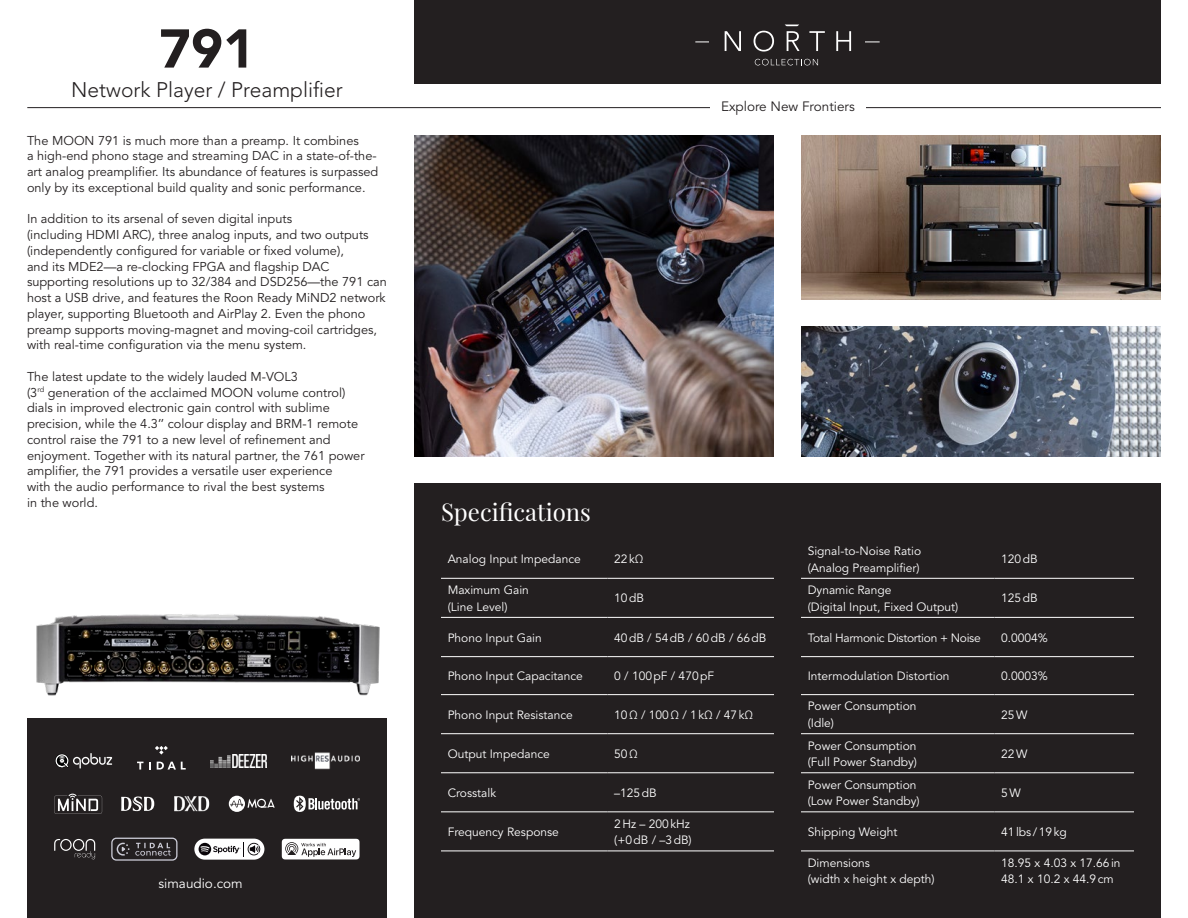
<style>
.page{position:relative;width:1188px;height:918px;background:#fff}
.page>*{position:absolute;margin:0;border:0;box-sizing:border-box;transform-origin:0 0}
.t1{font:900 54px "Avenir LT Std";color:#231f20}
.t2{font:24px "Playfair Display";color:#fff}
.t3{font:300 21px "Avenir LT Std";color:#231f20}
.t4{font:13.5px "Avenir LT Std";color:#231f20}
.t5{font:13.5px "Avenir LT Std";color:#fff}
._1st_Paragraph{font:12.75px/15.8px "Avenir LT Std";color:#231f20}
.t6{font:12px/16.5px "Avenir LT Std";color:#fff}
.t7{font:12px "Avenir LT Std";letter-spacing:-.025em;color:#fff}
</style>
<div class="page">
<div style="left:414px;top:0;width:747px;height:84px;background:#231f20"></div>
<hr style="left:27px;top:107px;width:1134px;height:1px;background:#231f20">
<hr style="left:695px;top:42px;width:185px;height:1px;background:#fff">
<div style="left:710px;top:18px;width:155px;height:54px;background:#231f20"></div>
<svg style="left:725px;top:31px;width:16px;height:20px"></svg>
<svg style="left:754px;top:31px;width:20px;height:21px"></svg>
<svg style="left:809px;top:31px;width:16px;height:20px"></svg>
<svg style="left:836px;top:31px;width:15px;height:20px"></svg>
<svg style="left:755px;top:59px;width:63px;height:6px"></svg>
<svg style="left:785px;top:25px;width:15px;height:26px"></svg>
<div style="left:710px;top:98px;width:156px;height:13px;background:#fff"></div>
<img style="left:414px;top:135px;width:360px;height:322px">
<img style="left:801px;top:135px;width:360px;height:164px">
<img style="left:801px;top:326px;width:360px;height:131px">
<div style="left:27px;top:719px;width:360px;height:199px;background:#231f20"></div>
<div style="left:414px;top:484px;width:747px;height:434px;background:#231f20"></div>
<img style="left:36px;top:614px;width:344px;height:82px">
<svg style="left:281px;top:838px;width:79px;height:22px;background:#cdcccd"></svg>
<svg style="left:54px;top:839px;width:41px;height:20px"></svg>
<div style="left:194px;top:839px;width:70px;height:21px;background:#fff;border-radius:11px"></div>
<svg style="left:199px;top:842px;width:61px;height:14px"></svg>
<div style="left:111px;top:838px;width:66px;height:23px;border:1px solid #ceced9;border-radius:4px"></div>
<svg style="left:117px;top:843px;width:54px;height:13px"></svg>
<svg style="left:229px;top:796px;width:46px;height:16px"></svg>
<svg style="left:121px;top:797px;width:33px;height:14px"></svg>
<img style="left:174px;top:797px;width:36px;height:14px">
<svg style="left:294px;top:796px;width:66px;height:16px"></svg>
<svg style="left:54px;top:794px;width:48px;height:20px"></svg>
<svg style="left:155px;top:746px;width:13px;height:9px"></svg>
<svg style="left:137px;top:762px;width:6px;height:8px"></svg>
<svg style="left:149px;top:762px;width:2px;height:8px"></svg>
<svg style="left:157px;top:762px;width:29px;height:8px"></svg>
<img style="left:211px;top:755px;width:56px;height:12px">
<svg style="left:55px;top:753px;width:57px;height:16px"></svg>
<img style="left:292px;top:752px;width:68px;height:18px">
<hr style="left:441px;top:578px;width:167px;height:1px;background:#fff">
<hr style="left:608px;top:578px;width:166px;height:1px;background:#fff">
<hr style="left:801px;top:578px;width:193px;height:1px;background:#fff">
<hr style="left:994px;top:578px;width:140px;height:1px;background:#fff">
<hr style="left:441px;top:617px;width:167px;height:1px;background:#fff">
<hr style="left:608px;top:617px;width:166px;height:1px;background:#fff">
<hr style="left:801px;top:617px;width:193px;height:1px;background:#fff">
<hr style="left:994px;top:617px;width:140px;height:1px;background:#fff">
<hr style="left:441px;top:656px;width:167px;height:1px;background:#fff">
<hr style="left:608px;top:656px;width:166px;height:1px;background:#fff">
<hr style="left:801px;top:656px;width:193px;height:1px;background:#fff">
<hr style="left:994px;top:656px;width:140px;height:1px;background:#fff">
<hr style="left:441px;top:694px;width:167px;height:1px;background:#fff">
<hr style="left:608px;top:694px;width:166px;height:1px;background:#fff">
<hr style="left:801px;top:694px;width:193px;height:1px;background:#fff">
<hr style="left:994px;top:694px;width:140px;height:1px;background:#fff">
<hr style="left:441px;top:733px;width:167px;height:1px;background:#fff">
<hr style="left:608px;top:733px;width:166px;height:1px;background:#fff">
<hr style="left:801px;top:733px;width:193px;height:1px;background:#fff">
<hr style="left:994px;top:733px;width:140px;height:1px;background:#fff">
<hr style="left:441px;top:773px;width:167px;height:1px;background:#fff">
<hr style="left:608px;top:773px;width:166px;height:1px;background:#fff">
<hr style="left:801px;top:773px;width:193px;height:1px;background:#fff">
<hr style="left:994px;top:773px;width:140px;height:1px;background:#fff">
<hr style="left:441px;top:812px;width:167px;height:1px;background:#fff">
<hr style="left:608px;top:812px;width:166px;height:1px;background:#fff">
<hr style="left:801px;top:812px;width:193px;height:1px;background:#fff">
<hr style="left:994px;top:812px;width:140px;height:1px;background:#fff">
<hr style="left:441px;top:851px;width:167px;height:1px;background:#fff">
<hr style="left:608px;top:851px;width:166px;height:1px;background:#fff">
<hr style="left:801px;top:851px;width:193px;height:1px;background:#fff">
<hr style="left:994px;top:851px;width:140px;height:1px;background:#fff">
<p class="t1" style="left:159px;top:16px;width:97px">791</p>
<p class="t3" style="left:71px;top:77px;width:273px">Network Player / Preamplifier</p>
<p class="_1st_Paragraph" style="left:27px;top:133px;width:353px">The MOON 791 is much more than a preamp. It combines<br>a high-end phono stage and streaming DAC in a state-of-the&shy;art analog preamplifier. Its abundance of features is surpassed only by its exceptional build quality and sonic performance.</p>
<p class="_1st_Paragraph" style="left:27px;top:211px;width:361px">In addition to its arsenal of seven digital inputs<br>(including HDMI ARC), three analog inputs, and two outputs (independently configured for variable or fixed volume),<br>and its MDE2—a re-clocking FPGA and flagship DAC supporting resolutions up to 32/384 and DSD256—the 791 can host a USB drive, and features the Roon Ready MiND2 network player, supporting Bluetooth and AirPlay 2. Even the phono preamp supports moving-magnet and moving-coil cartridges, with real-time configuration via the menu system.</p>
<p class="_1st_Paragraph" style="left:27px;top:369px;width:339px">The latest update to the widely lauded M-VOL3<br>(3<sup>rd</sup> generation of the acclaimed MOON volume control) dials in improved electronic gain control with sublime precision, while the 4.3’’ colour display and BRM-1 remote control raise the 791 to a new level of refinement and enjoyment. Together with its natural partner, the 761 power amplifier, the 791 provides a versatile user experience<br>with the audio performance to rival the best systems<br>in the world.</p>
<p class="t5" style="left:159px;top:875px;width:86px">simaudio.com</p>
<p class="t4" style="left:721px;top:99px;width:135px">Explore New Frontiers</p>
<p class="t2" style="left:441px;top:493px;width:151px">Specifications</p>
<p class="t6" style="left:448px;top:551px;width:135px">Analog Input Impedance</p>
<p class="t6" style="left:614px;top:551px;width:31px">22kΩ</p>
<p class="t6" style="left:808px;top:543px;width:115px">Signal-to-Noise Ratio (Analog Preamplifier)</p>
<p class="t6" style="left:1001px;top:551px;width:38px">120dB</p>
<p class="t6" style="left:448px;top:582px;width:83px">Maximum Gain</p>
<p class="t6" style="left:448px;top:599px;width:61px">(Line Level)</p>
<p class="t6" style="left:808px;top:582px;width:85px">Dynamic Range</p>
<p class="t6" style="left:808px;top:599px;width:152px">(Digital Input, Fixed Output)</p>
<p class="t6" style="left:614px;top:590px;width:31px">10dB</p>
<p class="t6" style="left:1001px;top:590px;width:38px">125dB</p>
<p class="t6" style="left:448px;top:630px;width:96px">Phono Input Gain</p>
<p class="t6" style="left:614px;top:630px;width:154px">40dB / 54dB / 60dB / 66dB</p>
<p class="t7" style="left:808px;top:631px;width:175px">Total Harmonic Distortion + Noise</p>
<p class="t6" style="left:1001px;top:630px;width:48px">0.0004%</p>
<p class="t6" style="left:448px;top:668px;width:137px">Phono Input Capacitance</p>
<p class="t6" style="left:614px;top:668px;width:101px">0 / 100pF / 470pF</p>
<p class="t6" style="left:808px;top:668px;width:143px">Intermodulation Distortion</p>
<p class="t6" style="left:1001px;top:668px;width:48px">0.0003%</p>
<p class="t6" style="left:448px;top:707px;width:127px">Phono Input Resistance</p>
<p class="t6" style="left:614px;top:707px;width:140px">10Ω / 100Ω / 1kΩ / 47kΩ</p>
<p class="t6" style="left:808px;top:698px;width:110px">Power Consumption</p>
<p class="t6" style="left:808px;top:715px;width:28px">(Idle)</p>
<p class="t6" style="left:1001px;top:707px;width:28px">25W</p>
<p class="t6" style="left:448px;top:746px;width:104px">Output Impedance</p>
<p class="t6" style="left:614px;top:746px;width:25px">50Ω</p>
<p class="t6" style="left:808px;top:737px;width:110px">Power Consumption</p>
<p class="t6" style="left:808px;top:754px;width:111px">(Full Power Standby)</p>
<p class="t6" style="left:1001px;top:746px;width:28px">22W</p>
<p class="t6" style="left:448px;top:785px;width:50px">Crosstalk</p>
<p class="t6" style="left:614px;top:785px;width:44px">–125dB</p>
<p class="t6" style="left:808px;top:777px;width:110px">Power Consumption</p>
<p class="t6" style="left:808px;top:793px;width:114px">(Low Power Standby)</p>
<p class="t6" style="left:1001px;top:785px;width:21px">5W</p>
<p class="t6" style="left:448px;top:824px;width:113px">Frequency Response</p>
<p class="t6" style="left:614px;top:816px;width:77px">2Hz – 200kHz</p>
<p class="t6" style="left:614px;top:832px;width:79px">(+0dB / –3dB)</p>
<p class="t6" style="left:808px;top:824px;width:91px">Shipping Weight</p>
<p class="t6" style="left:1001px;top:824px;width:67px">41lbs /19kg</p>
<p class="t6" style="left:808px;top:855px;width:128px">Dimensions<br>(width x height x depth)</p>
<p class="t6" style="left:1001px;top:855px;width:121px">18.95 x 4.03 x 17.66in</p>
<p class="t6" style="left:1001px;top:871px;width:114px">48.1 x 10.2 x 44.9cm</p>
</div>
